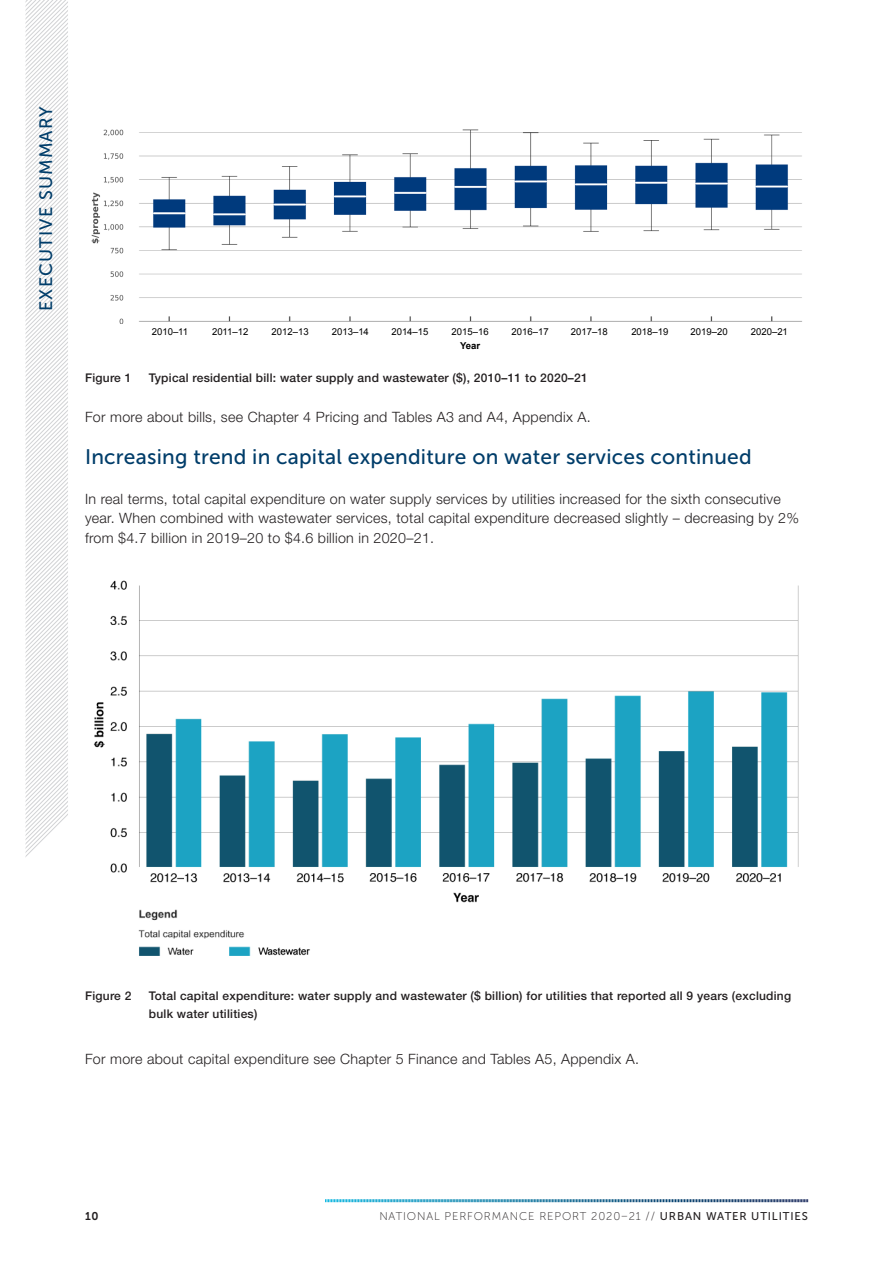
<style>
.page{position:relative;width:893px;height:1263px;background:#fff}
.page>*{position:absolute;margin:0;border:0;box-sizing:border-box;transform-origin:0 0}
.t1{font:21px "Museo Sans 500";letter-spacing:.01em;color:#003d6a}
.t2{font:18px "Museo Sans 500";letter-spacing:.06em;color:#003d6a}
.t3{font:300 14.25px/19.5px "Helvetica Neue LT Std";letter-spacing:.02em;color:#231f20}
.Caption_-_Tables{font:500 12px/18px "Helvetica Neue LT Std";letter-spacing:.02em;color:#231f20}
.Caption_-_Figures{font:500 12px "Helvetica Neue LT Std";letter-spacing:.02em;color:#231f20}
.t4{font:11.25px "Museo Sans 100";letter-spacing:.075em;color:#231f20}
.t5{font:11.25px "Museo Sans 700";color:#231f20}
.t6{font:9.6px "Arial";color:#000}
.t7{font:700 9.6px "Arial";color:#000}
.s1{font-family:"Museo Sans 500"}
</style>
<div class="page">
<svg style="left:325px;top:1199px;width:483px;height:4px;background:#82b1c7"></svg>
<svg style="left:26px;top:0;width:42px;height:857px"></svg>
<img style="left:91px;top:129px;width:711px;height:195px">
<img style="left:93px;top:580px;width:706px;height:376px">
<p class="t2" style="left:36px;top:311px;width:206px;rotate:-90deg">EXECUTIVE SUMMARY</p>
<p class="t6" style="left:152px;top:326px;width:38px">2010–11</p>
<p class="t6" style="left:212px;top:326px;width:38px">2011–12</p>
<p class="t6" style="left:272px;top:326px;width:39px">2012–13</p>
<p class="t6" style="left:332px;top:326px;width:39px">2013–14</p>
<p class="t6" style="left:391px;top:326px;width:39px">2014–15</p>
<p class="t6" style="left:452px;top:326px;width:39px">2015–16</p>
<p class="t7" style="left:460px;top:339px;width:22px">Year</p>
<p class="t6" style="left:511px;top:326px;width:39px">2016–17</p>
<p class="t6" style="left:571px;top:326px;width:39px">2017–18</p>
<p class="t6" style="left:631px;top:326px;width:39px">2018–19</p>
<p class="t6" style="left:691px;top:326px;width:39px">2019–20</p>
<p class="t6" style="left:751px;top:326px;width:39px">2020–21</p>
<p class="Caption_-_Figures" style="left:85px;top:371px;width:48px">Figure 1</p>
<p class="Caption_-_Figures" style="left:149px;top:371px;width:440px">Typical residential bill: water supply and wastewater ($), 2010–11 to 2020–21</p>
<p class="t3" style="left:85px;top:407px;width:507px">For more about bills, see Chapter 4 Pricing and Tables A3 and A4, Appendix A.</p>
<h2 class="t1" style="left:85px;top:445px;width:668px">Increasing trend in capital expenditure on water services continued</h2>
<p class="t3" style="left:85px;top:489px;width:715px">In real terms, total capital expenditure on water supply services by utilities increased for the sixth consecutive year. When combined with wastewater services, total capital expenditure decreased slightly – decreasing by 2% from $4.7 billion in 2019–20 to $4.6 billion in 2020–21.</p>
<p class="Caption_-_Tables" style="left:85px;top:986px;width:48px">Figure 2</p>
<p class="Caption_-_Tables" style="left:149px;top:986px;width:644px">Total capital expenditure: water supply and wastewater ($ billion) for utilities that reported all 9 years (excluding bulk water utilities)</p>
<p class="t3" style="left:85px;top:1048px;width:555px">For more about capital expenditure see Chapter 5 Finance and Tables A5, Appendix A.</p>
<p class="t5" style="left:85px;top:1210px;width:15px">10</p>
<p class="t4" style="left:379px;top:1210px;width:430px">NATIONAL PERFORMANCE REPORT 2020–21 // <span class="s1">URBAN WATER UTILITIES</span></p>
</div>
